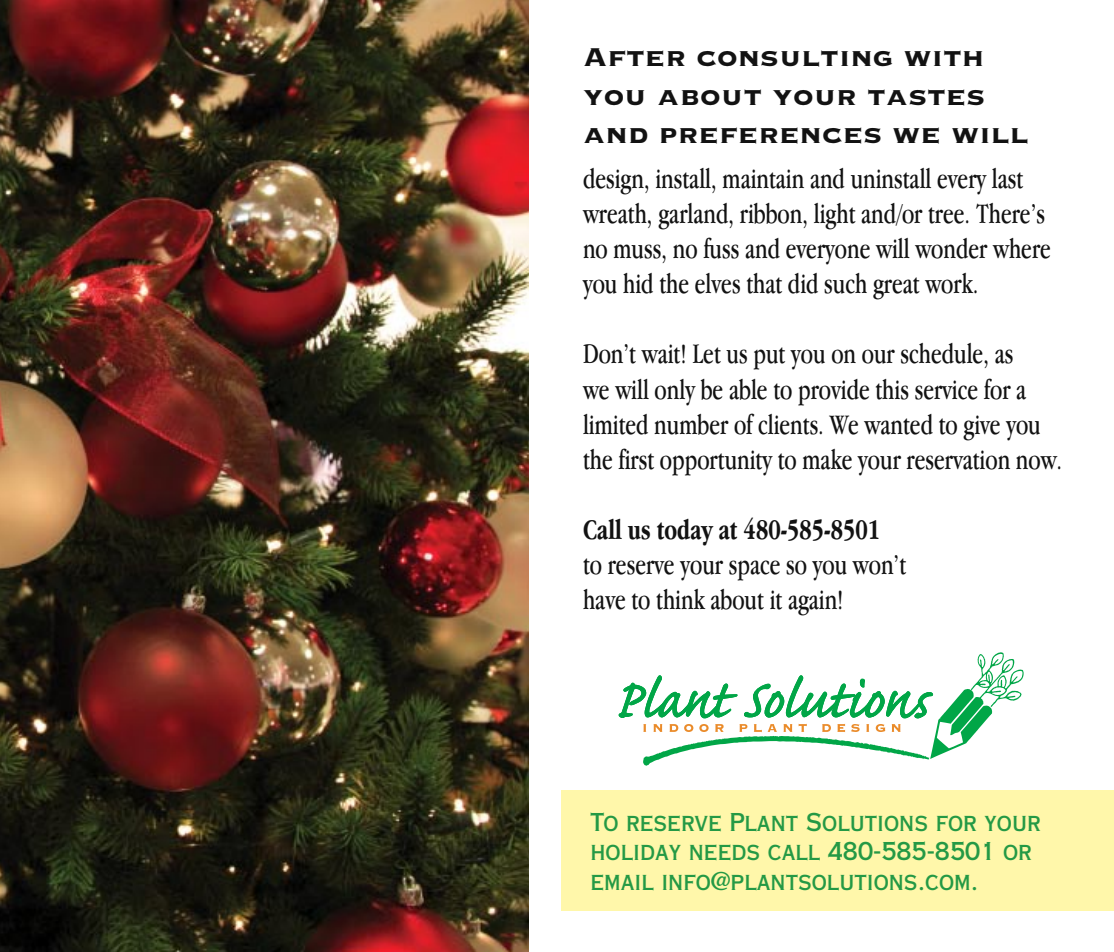
<style>
.page{position:relative;width:1114px;height:952px;background:#fff}
.page>*{position:absolute;margin:0;border:0;box-sizing:border-box;transform-origin:0 0}
.t1{font:33.75px/38.2px "Copperplate Thirty Three BC";color:#121212}
.t2{font:29.25px/35.1px "Garamand Condensed";color:#121212}
.t3{font:700 29.25px "Garamand Condensed";color:#121212}
.t4{font:24.75px/29.2px "Copperplate Thirty AB";color:#249945}
</style>
<div class="page">
<svg style="left:619px;top:652px;width:404px;height:114px"></svg>
<img style="left:0;top:0;width:528px;height:952px">
<div style="left:561px;top:790px;width:553px;height:121px;background:#fff7aa"></div>
<p class="t1" style="left:583px;top:38px;width:447px">After consulting with you about your tastes and preferences we will</p>
<p class="t2" style="left:583px;top:163px;width:469px">design, install, maintain and uninstall every last wreath, garland, ribbon, light and/or tree. There’s no muss, no fuss and everyone will wonder where you hid the elves that did such great work.</p>
<p class="t2" style="left:583px;top:338px;width:481px">Don’t wait! Let us put you on our schedule, as<br>we will only be able to provide this service for a limited number of clients. We wanted to give you the first opportunity to make your reservation now.</p>
<p class="t3" style="left:583px;top:516px;width:299px">Call us today at 480-585-8501</p>
<p class="t2" style="left:583px;top:549px;width:325px">to reserve your space so you won’t have to think about it again!</p>
<p class="t4" style="left:590px;top:807px;width:452px">To reserve Plant Solutions for your holiday needs call 480-585-8501 or email info@plantsolutions.com.</p>
</div>
